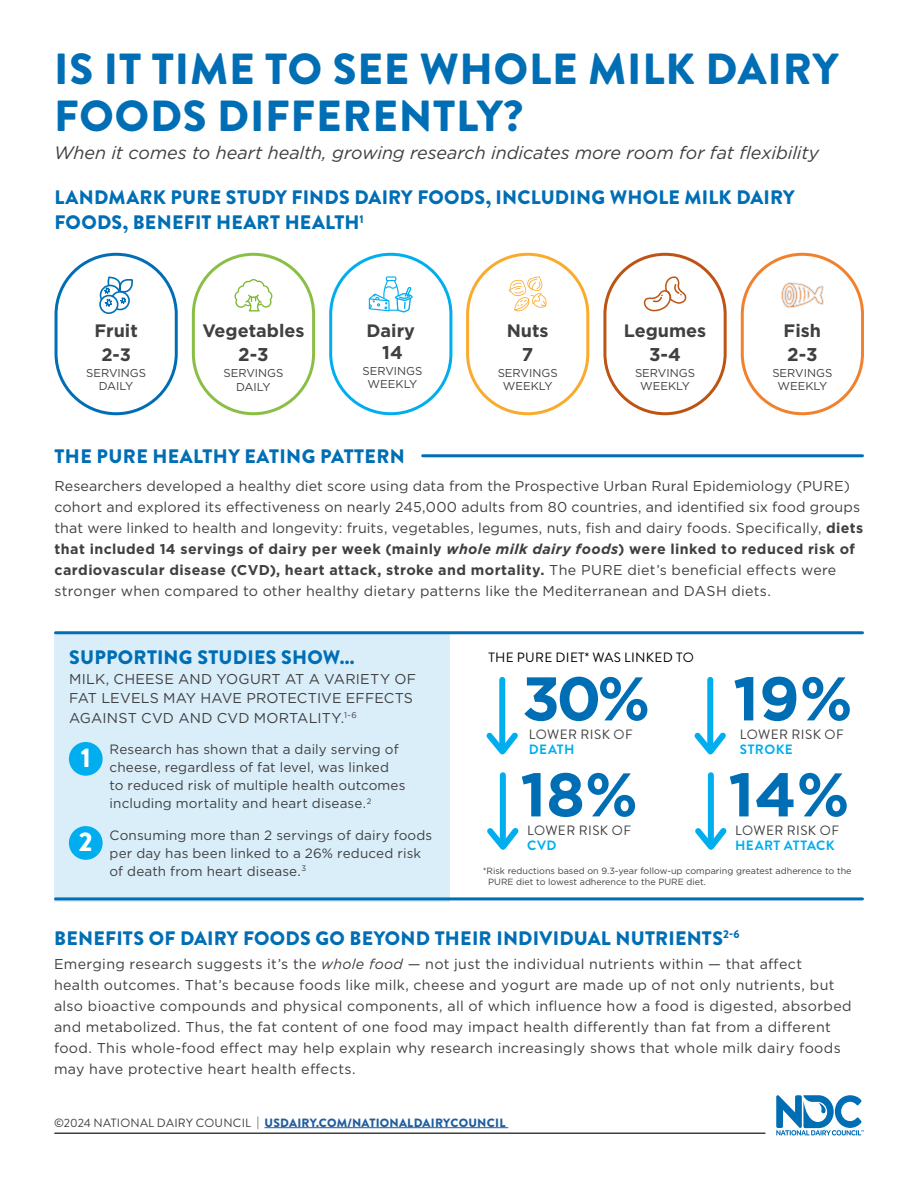
<style>
.page{position:relative;width:918px;height:1188px;background:#fff}
.page>*{position:absolute;margin:0;border:0;box-sizing:border-box;transform-origin:0 0}
.t1{font:700 61.5px "Gotham";color:#006eb5}
.t2{font:900 43.5px/46.5px "Brandon Grotesque";letter-spacing:.02em;color:#006eb5}
.t3{font:900 27px "Brandon Grotesque";color:#fff}
.t4{font:900 19.5px/25.5px "Brandon Grotesque";letter-spacing:.015em;color:#006eb5}
.t5{font:700 18.6px "Gotham";color:#404040}
.t6{font:italic 18px "Gotham";letter-spacing:-.005em;color:#404040}
.t7{font:700 18px "Gotham";color:#404040}
.t8{font:14.25px/21px "Gotham";letter-spacing:.015em;color:#404040}
.t9{font:13.5px/18px "Gotham";letter-spacing:.01em;color:#404040}
.t10{font:13.5px "Brandon Grotesque";letter-spacing:.03em;color:#404040}
.t11{font:700 13.5px "Brandon Grotesque";letter-spacing:.035em;color:#00aeef}
.t12{font:13.5px "Brandon Grotesque";letter-spacing:.02em;color:#000}
.t13{font:900 12px "Brandon Grotesque";letter-spacing:.02em;color:#215e9e}
.t14{font:11.4px/13.6px "Gotham";color:#404040;text-align:center}
.t15{font:9px/10.8px "Gotham";color:#404040}
.s1{font-weight:700}
.s2{font-weight:700;font-style:italic}
.s3{font-style:italic}
.s4{font-weight:400;color:#404040}
</style>
<div class="page">
<div style="left:54px;top:633px;width:395px;height:268px;background:#daeefa"></div>
<div style="left:55px;top:253px;width:123px;height:162px;border:3px solid #006eb5;border-radius:60px"></div>
<div style="left:99px;top:295px;width:20px;height:19px;border:2px solid #006eb5;border-radius:50%"></div>
<svg style="left:99px;top:276px;width:34px;height:35px"></svg>
<div style="left:192px;top:253px;width:123px;height:162px;border:3px solid #8abf45;border-radius:60px"></div>
<svg style="left:235px;top:279px;width:37px;height:33px"></svg>
<svg style="left:487px;top:823px;width:32px;height:27px"></svg>
<div style="left:500px;top:775px;width:6px;height:66px;background:#00aeef"></div>
<svg style="left:486px;top:727px;width:32px;height:28px"></svg>
<div style="left:499px;top:680px;width:6px;height:65px;background:#00aeef"></div>
<svg style="left:695px;top:823px;width:32px;height:27px"></svg>
<div style="left:708px;top:775px;width:6px;height:66px;background:#00aeef"></div>
<svg style="left:694px;top:727px;width:32px;height:28px"></svg>
<div style="left:707px;top:680px;width:6px;height:65px;background:#00aeef"></div>
<hr style="left:55px;top:897px;width:807px;height:3px;background:#006eb5">
<hr style="left:55px;top:631px;width:807px;height:3px;background:#006eb5">
<hr style="left:423px;top:454px;width:439px;height:3px;background:#006eb5">
<hr style="left:264px;top:1127px;width:244px;height:1px;background:#215e9e">
<div style="left:69px;top:742px;width:34px;height:34px;background:#00aeef;border-radius:50%"></div>
<div style="left:69px;top:826px;width:34px;height:34px;background:#00aeef;border-radius:50%"></div>
<div style="left:329px;top:253px;width:123px;height:162px;border:3px solid #00aeef;border-radius:60px"></div>
<div style="left:741px;top:253px;width:123px;height:162px;border:3px solid #f0822e;border-radius:60px"></div>
<svg style="left:781px;top:283px;width:43px;height:25px"></svg>
<div style="left:603px;top:253px;width:124px;height:162px;border:3px solid #bd5414;border-radius:60px"></div>
<svg style="left:644px;top:276px;width:42px;height:35px"></svg>
<div style="left:466px;top:253px;width:123px;height:162px;border:3px solid #faab2e;border-radius:60px"></div>
<svg style="left:509px;top:276px;width:38px;height:35px"></svg>
<svg style="left:369px;top:276px;width:44px;height:36px"></svg>
<svg style="left:776px;top:1095px;width:88px;height:41px"></svg>
<hr style="left:55px;top:1132px;width:710px;height:2px;background:#404040">
<h2 class="t2" style="left:54px;top:47px;width:786px">IS IT TIME TO SEE WHOLE MILK DAIRY<br>FOODS DIFFERENTLY?</h2>
<p class="t6" style="left:54px;top:141px;width:767px">When it comes to heart health, growing research indicates more room for fat flexibility</p>
<h3 class="t4" style="left:55px;top:185px;width:742px">LANDMARK PURE STUDY FINDS DAIRY FOODS, INCLUDING WHOLE MILK DAIRY<br>FOODS, BENEFIT HEART HEALTH<sup>1</sup></h3>
<p class="t7" style="left:94px;top:319px;width:45px">Fruit</p>
<p class="t7" style="left:101px;top:343px;width:31px">2-3</p>
<p class="t14" style="left:86px;top:365px;width:62px">SERVINGS<br>DAILY</p>
<p class="t7" style="left:202px;top:319px;width:104px">Vegetables</p>
<h3 class="t5" style="left:238px;top:342px;width:32px">2-3</h3>
<p class="t14" style="left:223px;top:366px;width:62px">SERVINGS<br>DAILY</p>
<p class="t7" style="left:367px;top:319px;width:50px">Dairy</p>
<h3 class="t5" style="left:382px;top:340px;width:22px">14</h3>
<p class="t14" style="left:362px;top:363px;width:62px">SERVINGS<br>WEEKLY</p>
<p class="t7" style="left:507px;top:319px;width:43px">Nuts</p>
<h3 class="t5" style="left:522px;top:342px;width:13px">7</h3>
<p class="t14" style="left:498px;top:365px;width:62px">SERVINGS<br>WEEKLY</p>
<p class="t7" style="left:624px;top:319px;width:84px">Legumes</p>
<h3 class="t5" style="left:649px;top:342px;width:33px">3-4</h3>
<p class="t14" style="left:635px;top:365px;width:62px">SERVINGS<br>WEEKLY</p>
<p class="t7" style="left:784px;top:319px;width:39px">Fish</p>
<h3 class="t5" style="left:787px;top:342px;width:32px">2-3</h3>
<p class="t14" style="left:772px;top:365px;width:62px">SERVINGS<br>WEEKLY</p>
<h3 class="t4" style="left:55px;top:444px;width:352px">THE PURE HEALTHY EATING PATTERN</h3>
<p class="t8" style="left:55px;top:475px;width:810px">Researchers developed a healthy diet score using data from the Prospective Urban Rural Epidemiology (PURE) cohort and explored its effectiveness on nearly 245,000 adults from 80 countries, and identified six food groups that were linked to health and longevity: fruits, vegetables, legumes, nuts, fish and dairy foods. Specifically, <span class="s1">diets that included 14 servings of dairy per week (mainly</span> <span class="s2">whole milk dairy foods</span><span class="s1">) were linked to reduced risk of cardiovascular disease (CVD), heart attack, stroke and mortality.</span> The PURE diet’s beneficial effects were stronger when compared to other healthy dietary patterns like the Mediterranean and DASH diets.</p>
<h3 class="t4" style="left:69px;top:645px;width:287px">SUPPORTING STUDIES SHOW...</h3>
<p class="t8" style="left:69px;top:669px;width:349px;line-height:19.5px">MILK, CHEESE AND YOGURT AT A VARIETY OF<br>FAT LEVELS MAY HAVE PROTECTIVE EFFECTS<br>AGAINST CVD AND CVD MORTALITY.<sup>1-6</sup></p>
<p class="t9" style="left:110px;top:740px;width:297px">Research has shown that a daily serving of cheese, regardless of fat level, was linked to reduced risk of multiple health outcomes including mortality and heart disease.<sup>2</sup></p>
<p class="t9" style="left:110px;top:826px;width:324px">Consuming more than 2 servings of dairy foods per day has been linked to a 26% reduced risk of death from heart disease.<sup>3</sup></p>
<h3 class="t3" style="left:81px;top:739px;width:12px">1</h3>
<h3 class="t3" style="left:79px;top:823px;width:15px">2</h3>
<p class="t12" style="left:488px;top:648px;width:207px">THE PURE DIET* WAS LINKED TO</p>
<h1 class="t1" style="left:522px;top:658px;width:130px">30%</h1>
<p class="t10" style="left:529px;top:725px;width:105px">LOWER RISK OF</p>
<p class="t11" style="left:529px;top:740px;width:47px">DEATH</p>
<h1 class="t1" style="left:520px;top:754px;width:119px">18%</h1>
<p class="t10" style="left:527px;top:821px;width:105px">LOWER RISK OF</p>
<p class="t11" style="left:527px;top:836px;width:31px">CVD</p>
<h1 class="t1" style="left:733px;top:658px;width:121px">19%</h1>
<p class="t10" style="left:740px;top:725px;width:105px">LOWER RISK OF</p>
<p class="t11" style="left:740px;top:740px;width:54px">STROKE</p>
<h1 class="t1" style="left:728px;top:754px;width:123px">14%</h1>
<p class="t10" style="left:735px;top:821px;width:105px">LOWER RISK OF</p>
<p class="t11" style="left:735px;top:836px;width:101px">HEART ATTACK</p>
<p class="t15" style="left:488px;top:865px;width:365px;text-indent:-5px">*Risk reductions based on 9.3-year follow-up comparing greatest adherence to the<br>PURE diet to lowest adherence to the PURE diet.</p>
<h3 class="t4" style="left:54px;top:926px;width:687px">BENEFITS OF DAIRY FOODS GO BEYOND THEIR INDIVIDUAL NUTRIENTS<sup>2-6</sup></h3>
<p class="t8" style="left:54px;top:953px;width:799px">Emerging research suggests it’s the <span class="s3">whole food</span> — not just the individual nutrients within — that affect<br>health outcomes. That’s because foods like milk, cheese and yogurt are made up of not only nutrients, but also bioactive compounds and physical components, all of which influence how a food is digested, absorbed and metabolized. Thus, the fat content of one food may impact health differently than fat from a different food. This whole-food effect may help explain why research increasingly shows that whole milk dairy foods may have protective heart health effects.</p>
<p class="t13" style="left:54px;top:1114px;width:453px"><span class="s4">©2024 NATIONAL DAIRY COUNCIL |</span> USDAIRY.COM/NATIONALDAIRYCOUNCIL</p>
</div>
